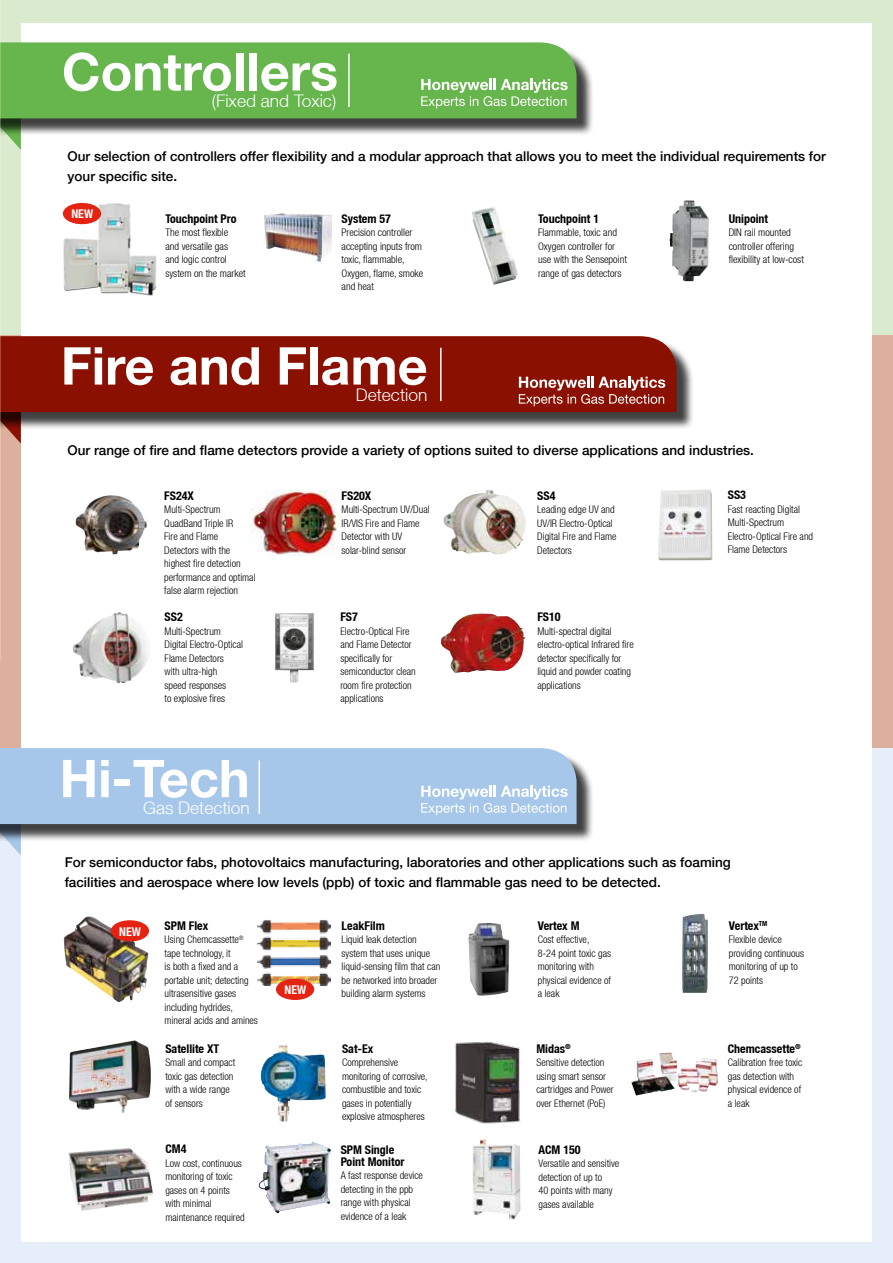
<style>
.page{position:relative;width:893px;height:1263px;background:#fff}
.page>*{position:absolute;margin:0;border:0;box-sizing:border-box;transform-origin:0 0}
.t1{font:700 52.2px "Helvetica Neue LT";color:#fff}
.t2{font:300 17.4px "Helvetica Neue LT";color:#fff}
.t3{font:500 13.5px/20.1px "Helvetica Neue LT";color:#000}
.t4{font:700 condensed 12px/12px "Helvetica Neue LT";color:#000}
.t5{font:700 condensed 12px "Helvetica Neue LT";color:#fff}
.t6{font:300 condensed 10.5px/13.5px "Helvetica Neue LT";color:#000}
</style>
<div class="page">
<div style="left:0;top:0;width:893px;height:341px;background:#d9eace"></div>
<div style="left:1px;top:336px;width:892px;height:412px;background:#ddb09d"></div>
<div style="left:1px;top:748px;width:892px;height:515px;background:#e6eefa"></div>
<div style="left:21px;top:23px;width:851px;height:1219px;background:#fff"></div>
<div style="left:0;top:752px;width:594px;height:90px;background:#000;opacity:.75"></div>
<div style="left:0;top:46px;width:594px;height:90px;background:#000;opacity:.75"></div>
<svg style="left:0;top:42px;width:577px;height:108px"></svg>
<img style="left:472px;top:207px;width:46px;height:78px">
<img style="left:670px;top:200px;width:39px;height:81px">
<img style="left:264px;top:213px;width:68px;height:49px">
<svg style="left:0;top:430px;width:21px;height:13px"></svg>
<div style="left:0;top:340px;width:694px;height:90px;background:#000;opacity:.75"></div>
<div style="left:0;top:336px;width:676px;height:76px;background:#8a1002"></div>
<svg style="left:519px;top:377px;width:146px;height:29px;background:#a94f45"></svg>
<img style="left:88px;top:495px;width:23px;height:10px">
<img style="left:658px;top:489px;width:54px;height:71px">
<img style="left:444px;top:490px;width:82px;height:65px">
<img style="left:249px;top:491px;width:87px;height:64px">
<hr style="left:440px;top:348px;width:2px;height:53px;background:#fff">
<svg style="left:0;top:748px;width:577px;height:107px"></svg>
<img style="left:275px;top:613px;width:39px;height:70px">
<img style="left:441px;top:613px;width:84px;height:60px">
<img style="left:73px;top:612px;width:76px;height:71px">
<img style="left:261px;top:1046px;width:65px;height:75px">
<img style="left:69px;top:1040px;width:82px;height:73px">
<img style="left:682px;top:914px;width:26px;height:79px">
<img style="left:468px;top:923px;width:41px;height:73px">
<img style="left:69px;top:1147px;width:84px;height:64px">
<img style="left:258px;top:1142px;width:73px;height:71px">
<img style="left:472px;top:1139px;width:48px;height:81px">
<img style="left:631px;top:1052px;width:87px;height:43px">
<img style="left:455px;top:1042px;width:66px;height:82px">
<img style="left:64px;top:916px;width:84px;height:86px">
<div style="left:111px;top:920px;width:38px;height:21px;background:#e42313;border-radius:50%"></div>
<img style="left:257px;top:920px;width:74px;height:65px">
<div style="left:276px;top:979px;width:38px;height:21px;background:#e42313;border-radius:50%"></div>
<img style="left:62px;top:202px;width:95px;height:94px">
<div style="left:63px;top:203px;width:38px;height:21px;background:#e42313;border-radius:50%"></div>
<h1 class="t1" style="left:62px;top:40px;width:278px">Controllers</h1>
<h2 class="t2" style="left:212px;top:90px;width:126px">(Fixed and Toxic)</h2>
<p class="t3" style="left:68px;top:146px;width:760px">Our selection of controllers offer flexibility and a modular approach that allows you to meet the individual requirements for your specific site.</p>
<p class="t4" style="left:538px;top:212px;width:63px">Touchpoint 1</p>
<p class="t6" style="left:538px;top:226px;width:90px">Flammable, toxic and<br>Oxygen controller for use with the Sensepoint range of gas detectors</p>
<p class="t5" style="left:71px;top:207px;width:23px">NEW</p>
<p class="t4" style="left:342px;top:212px;width:51px">System 57</p>
<p class="t6" style="left:342px;top:226px;width:83px">Precision controller accepting inputs from toxic, flammable,<br>Oxygen, flame, smoke and heat</p>
<p class="t4" style="left:165px;top:212px;width:73px">Touchpoint Pro</p>
<p class="t6" style="left:165px;top:226px;width:82px">The most flexible<br>and versatile gas<br>and logic control system on the market</p>
<p class="t4" style="left:729px;top:212px;width:41px">Unipoint</p>
<p class="t6" style="left:729px;top:226px;width:77px">DIN rail mounted controller offering flexibility at low-cost</p>
<h1 class="t1" style="left:61px;top:334px;width:368px">Fire and Flame</h1>
<h2 class="t2" style="left:356px;top:385px;width:73px">Detection</h2>
<p class="t3" style="left:68px;top:440px;width:688px">Our range of fire and flame detectors provide a variety of options suited to diverse applications and industries.</p>
<p class="t4" style="left:164px;top:489px;width:31px">FS24X</p>
<p class="t6" style="left:164px;top:503px;width:93px">Multi-Spectrum<br>QuadBand Triple IR<br>Fire and Flame<br>Detectors with the highest fire detection performance and optimal false alarm rejection</p>
<p class="t4" style="left:728px;top:489px;width:20px">SS3</p>
<p class="t6" style="left:728px;top:502px;width:87px">Fast reacting Digital<br>Multi-Spectrum<br>Electro-Optical Fire and<br>Flame Detectors</p>
<p class="t4" style="left:342px;top:489px;width:31px">FS20X</p>
<p class="t6" style="left:342px;top:503px;width:89px">Multi-Spectrum UV/Dual<br>IR/VIS Fire and Flame<br>Detector with UV solar-blind sensor</p>
<p class="t4" style="left:537px;top:489px;width:20px">SS4</p>
<p class="t6" style="left:537px;top:503px;width:81px">Leading edge UV and<br>UV/IR Electro-Optical<br>Digital Fire and Flame<br>Detectors</p>
<p class="t4" style="left:165px;top:611px;width:20px">SS2</p>
<p class="t6" style="left:165px;top:624px;width:80px">Multi-Spectrum<br>Digital Electro-Optical<br>Flame Detectors<br>with ultra-high<br>speed responses<br>to explosive fires</p>
<h1 class="t1" style="left:60px;top:746px;width:192px">Hi-Tech</h1>
<h2 class="t2" style="left:143px;top:797px;width:108px">Gas Detection</h2>
<p class="t4" style="left:340px;top:611px;width:19px">FS7</p>
<p class="t6" style="left:340px;top:624px;width:77px">Electro-Optical Fire and Flame Detector specifically for semiconductor clean room fire protection applications</p>
<p class="t4" style="left:537px;top:611px;width:25px">FS10</p>
<p class="t6" style="left:537px;top:624px;width:98px">Multi-spectral digital electro-optical Infrared fire detector specifically for liquid and powder coating applications</p>
<p class="t3" style="left:65px;top:851px;width:668px">For semiconductor fabs, photovoltaics manufacturing, laboratories and other applications such as foaming facilities and aerospace where low levels (ppb) of toxic and flammable gas need to be detected.</p>
<p class="t5" style="left:119px;top:924px;width:23px">NEW</p>
<p class="t4" style="left:165px;top:919px;width:45px">SPM Flex</p>
<p class="t6" style="left:165px;top:933px;width:95px">Using Chemcassette<sup>® </sup>tape technology, it<br>is both a fixed and a portable unit; detecting ultrasensitive gases including hydrides, mineral acids and amines</p>
<p class="t4" style="left:165px;top:1042px;width:55px">Satellite XT</p>
<p class="t6" style="left:165px;top:1055px;width:71px">Small and compact toxic gas detection with a wide range of sensors</p>
<p class="t4" style="left:165px;top:1143px;width:23px">CM4</p>
<p class="t6" style="left:165px;top:1156px;width:81px">Low cost, continuous monitoring of toxic gases on 4 points with minimal maintenance required</p>
<p class="t5" style="left:284px;top:982px;width:23px">NEW</p>
<p class="t4" style="left:342px;top:919px;width:45px">LeakFilm</p>
<p class="t6" style="left:342px;top:933px;width:100px">Liquid leak detection system that uses unique liquid-sensing film that can be networked into broader building alarm systems</p>
<p class="t4" style="left:342px;top:1042px;width:33px">Sat-Ex</p>
<p class="t6" style="left:342px;top:1056px;width:87px">Comprehensive monitoring of corrosive, combustible and toxic gases in potentially explosive atmospheres</p>
<p class="t4" style="left:341px;top:1143px;width:65px">SPM Single<br>Point Monitor</p>
<p class="t6" style="left:341px;top:1168px;width:84px">A fast response device detecting in the ppb range with physical evidence of a leak</p>
<p class="t4" style="left:538px;top:919px;width:43px">Vertex M</p>
<p class="t6" style="left:538px;top:933px;width:75px">Cost effective,<br>8-24 point toxic gas monitoring with physical evidence of a leak</p>
<p class="t4" style="left:536px;top:1042px;width:36px">Midas<sup>®</sup></p>
<p class="t6" style="left:536px;top:1056px;width:79px">Sensitive detection using smart sensor cartridges and Power over Ethernet (PoE)</p>
<p class="t4" style="left:538px;top:1143px;width:44px">ACM 150</p>
<p class="t6" style="left:538px;top:1156px;width:82px">Versatile and sensitive detection of up to<br>40 points with many gases available</p>
<p class="t4" style="left:729px;top:919px;width:40px">Vertex<sup>TM</sup></p>
<p class="t6" style="left:729px;top:932px;width:77px">Flexible device providing continuous monitoring of up to<br>72 points</p>
<p class="t4" style="left:728px;top:1042px;width:74px">Chemcassette<sup>®</sup></p>
<p class="t6" style="left:728px;top:1056px;width:76px">Calibration free toxic gas detection with physical evidence of a leak</p>
</div>
